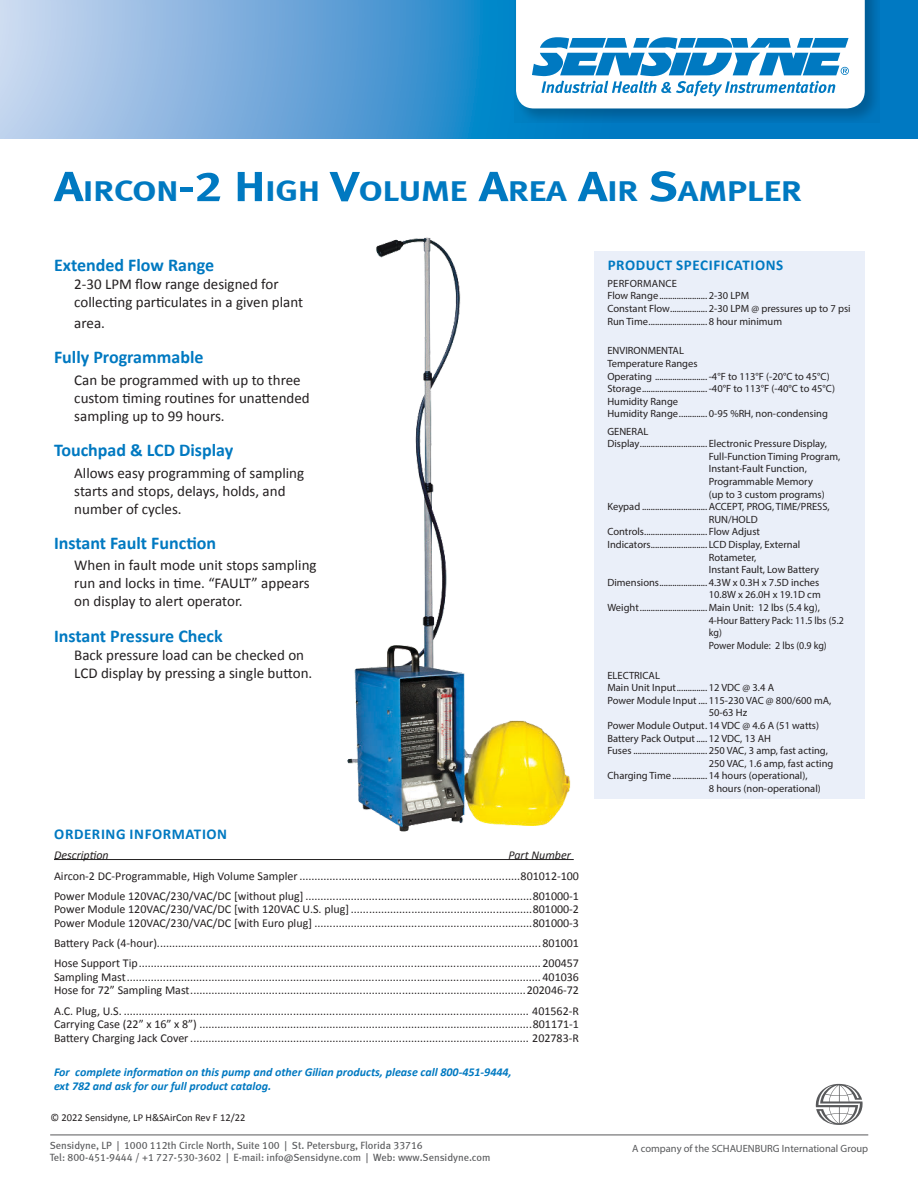
<style>
.page{position:relative;width:918px;height:1188px;background:#fff}
.page>*{position:absolute;margin:0;border:0;box-sizing:border-box;transform-origin:0 0}
.t1{font:29.4px "Meta Bold LF";color:#0079c1;scale:1.2 1}
.t2{font:700 18px "Calibri";color:#0079c1}
.t3{font:15px/18px "Calibri";color:#231f20}
.t4{font:700 15px "Calibri";letter-spacing:.04em;color:#0079c1}
.t5{font:12px/13.5px "Calibri";color:#231f20}
.t6{font:italic 700 12px/14.4px "Calibri";color:#0079c1}
.t7{font:italic 12px "Calibri";color:#231f20}
.t8{font:10.5px/12.6px "Myriad Pro";color:#231f20}
.t9{font:10.5px "Meta Book LF";color:#58595b}
.t10{font:10.5px "Myriad Pro";color:#231f20;scale:.95 1}
.t11{font:10.5px "Myriad Pro";color:#58595b}
.t12{font:10.5px "Calibri";color:#231f20}
.s1{font-size:42px}
</style>
<div class="page">
<svg style="left:0;top:0;width:918px;height:138px;background:#62a5d8"></svg>
<svg style="left:515px;top:0;width:365px;height:123px;background:#056dac"></svg>
<svg style="left:516px;top:0;width:349px;height:108px"></svg>
<img style="left:347px;top:237px;width:224px;height:595px">
<div style="left:594px;top:252px;width:270px;height:547px;background:#eaeff9"></div>
<hr style="left:54px;top:859px;width:520px;height:1px;background:#231f20">
<hr style="left:50px;top:1135px;width:818px;height:1px;background:#58595b">
<svg style="left:815px;top:1084px;width:48px;height:41px"></svg>
<h1 class="t1" style="left:54px;top:174px;width:625px"><span class="s1">A</span>IRCON<span class="s1">-2 H</span>IGH <span class="s1">V</span>OLUME <span class="s1">A</span>REA <span class="s1">A</span>IR <span class="s1">S</span>AMPLER</h1>
<h2 class="t2" style="left:54px;top:259px;width:162px">Extended Flow Range</h2>
<p class="t3" style="left:74px;top:275px;width:230px">2-30 LPM flow range designed for collecting particulates in a given plant</p>
<p class="t3" style="left:74px;top:314px;width:32px">area.</p>
<h2 class="t2" style="left:54px;top:351px;width:151px">Fully Programmable</h2>
<p class="t3" style="left:74px;top:371px;width:237px">Can be programmed with up to three custom timing routines for unattended sampling up to 99 hours.</p>
<h2 class="t2" style="left:54px;top:444px;width:181px">Touchpad &amp; LCD Display</h2>
<p class="t3" style="left:74px;top:464px;width:231px">Allows easy programming of sampling starts and stops, delays, holds, and number of cycles.</p>
<h2 class="t2" style="left:54px;top:531px;width:164px">Instant Fault Function</h2>
<p class="t3" style="left:74px;top:557px;width:244px">When in fault mode unit stops sampling run and locks in time. “FAULT” appears on display to alert operator.</p>
<h2 class="t2" style="left:54px;top:629px;width:170px">Instant Pressure Check</h2>
<p class="t3" style="left:74px;top:646px;width:240px">Back pressure load can be checked on<br>LCD display by pressing a single button.</p>
<p class="t4" style="left:54px;top:829px;width:174px">ORDERING INFORMATION</p>
<p class="t7" style="left:54px;top:847px;width:56px">Description</p>
<p class="t7" style="left:509px;top:847px;width:64px">Part Number</p>
<p class="t5" style="left:54px;top:866px;width:527px;line-height:20.2px">Aircon-2 DC-Programmable, High Volume Sampler .........................................................................801012-100<br>Power Module 120VAC/230/VAC/DC [without plug] ...........................................................................801000-1</p>
<p class="t5" style="left:54px;top:903px;width:527px">Power Module 120VAC/230/VAC/DC [with 120VAC U.S. plug] ............................................................801000-2<br>Power Module 120VAC/230/VAC/DC [with Euro plug] ........................................................................801000-3</p>
<p class="t5" style="left:54px;top:933px;width:527px;line-height:20.2px">Battery Pack (4-hour)............................................................................................................................... 801001<br>Hose Support Tip ..................................................................................................................................... 200457</p>
<p class="t5" style="left:54px;top:970px;width:527px">Sampling Mast ......................................................................................................................................... 401036<br>Hose for 72” Sampling Mast ...............................................................................................................202046-72</p>
<p class="t5" style="left:54px;top:1004px;width:527px;text-align:justify">A.C. Plug, U.S. ...................................................................................................................................... 401562-R Carrying Case (22” x 16” x 8”) ..............................................................................................................801171-1<br>Battery Charging Jack Cover ................................................................................................................ 202783-R</p>
<p class="t6" style="left:54px;top:1065px;width:459px">For complete information on this pump and other Gilian products, please call 800-451-9444, ext 782 and ask for our full product catalog.</p>
<p class="t12" style="left:50px;top:1111px;width:197px">© 2022 Sensidyne, LP H&amp;SAirCon Rev F 12/22</p>
<p class="t4" style="left:608px;top:259px;width:177px">PRODUCT SPECIFICATIONS</p>
<p class="t8" style="left:607px;top:278px;width:245px">PERFORMANCE<br>Flow Range ...................... 2-30 LPM<br>Constant Flow ................. 2-30 LPM @ pressures up to 7 psi Run Time ........................... 8 hour minimum</p>
<p class="t8" style="left:607px;top:345px;width:229px">ENVIRONMENTAL<br>Temperature Ranges<br>Operating ........................-4°F to 113°F (-20°C to 45°C)<br>Storage ..............................-40°F to 113°F (-40°C to 45°C)<br>Humidity Range<br>Humidity Range ............. 0-95 %RH, non-condensing</p>
<p class="t8" style="left:607px;top:426px;width:43px">GENERAL</p>
<p class="t8" style="left:607px;top:438px;width:221px">Display ............................... Electronic Pressure Display,</p>
<p class="t8" style="left:709px;top:451px;width:133px">Full-Function Timing Program,</p>
<p class="t8" style="left:709px;top:463px;width:100px">Instant-Fault Function,</p>
<p class="t8" style="left:709px;top:476px;width:106px">Programmable Memory</p>
<p class="t8" style="left:709px;top:489px;width:118px">(up to 3 custom programs)</p>
<p class="t8" style="left:607px;top:501px;width:224px">Keypad ..............................ACCEPT, PROG, TIME/PRESS,</p>
<p class="t8" style="left:709px;top:514px;width:50px">RUN/HOLD</p>
<p class="t8" style="left:607px;top:526px;width:154px">Controls ............................. Flow Adjust</p>
<p class="t8" style="left:607px;top:539px;width:194px">Indicators.......................... LCD Display, External</p>
<p class="t8" style="left:709px;top:552px;width:49px">Rotameter,</p>
<p class="t8" style="left:709px;top:564px;width:112px">Instant Fault, Low Battery</p>
<p class="t8" style="left:607px;top:577px;width:213px">Dimensions ...................... 4.3W x 0.3H x 7.5D inches</p>
<p class="t8" style="left:709px;top:589px;width:114px">10.8W x 26.0H x 19.1D cm</p>
<p class="t8" style="left:607px;top:602px;width:214px">Weight ............................... Main Unit: 12 lbs (5.4 kg),</p>
<p class="t10" style="left:709px;top:616px;width:144px">4-Hour Battery Pack: 11.5 lbs (5.2</p>
<p class="t10" style="left:709px;top:629px;width:15px">kg)</p>
<p class="t10" style="left:709px;top:641px;width:126px">Power Module: 2 lbs (0.9 kg)</p>
<p class="t8" style="left:607px;top:670px;width:54px">ELECTRICAL</p>
<p class="t8" style="left:607px;top:682px;width:168px">Main Unit Input .............. 12 VDC @ 3.4 A</p>
<p class="t8" style="left:607px;top:695px;width:226px">Power Module Input .... 115-230 VAC @ 800/600 mA,</p>
<p class="t8" style="left:709px;top:707px;width:40px">50-63 Hz</p>
<p class="t8" style="left:607px;top:720px;width:213px">Power Module Output . 14 VDC @ 4.6 A (51 watts)</p>
<p class="t8" style="left:607px;top:733px;width:165px">Battery Pack Output ..... 12 VDC, 13 AH</p>
<p class="t8" style="left:607px;top:745px;width:222px">Fuses .................................. 250 VAC, 3 amp, fast acting,</p>
<p class="t8" style="left:709px;top:758px;width:126px">250 VAC, 1.6 amp, fast acting</p>
<p class="t8" style="left:607px;top:770px;width:202px">Charging Time ................ 14 hours (operational),</p>
<p class="t8" style="left:709px;top:783px;width:114px">8 hours (non-operational)</p>
<p class="t9" style="left:50px;top:1141px;width:375px">Sensidyne, LP | 1000 112th Circle North, Suite 100 | St. Petersburg, Florida 33716</p>
<p class="t11" style="left:632px;top:1144px;width:238px">A company of the SCHAUENBURG International Group</p>
<p class="t9" style="left:50px;top:1153px;width:442px">Tel: 800-451-9444 / +1 727-530-3602 | E-mail: info@Sensidyne.com | Web: www.Sensidyne.com</p>
</div>
